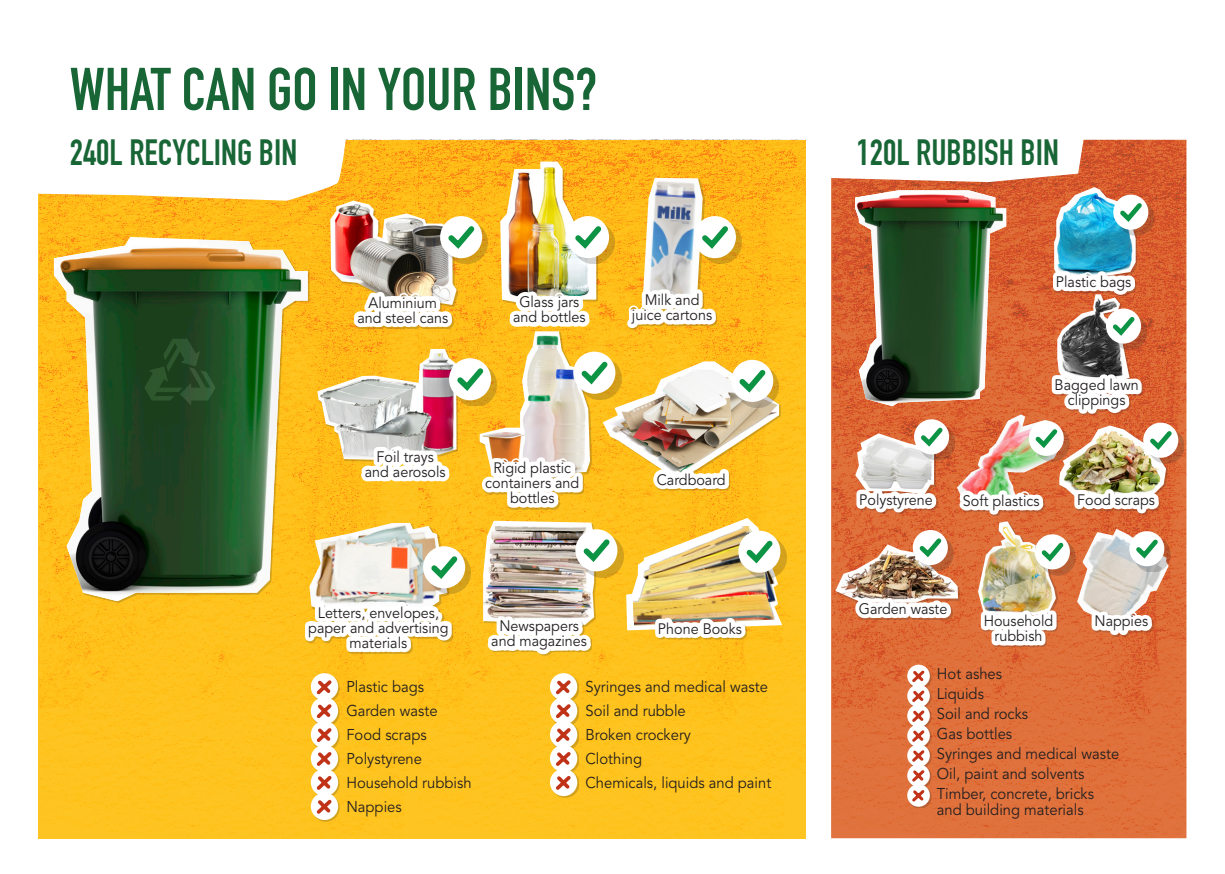
<style>
.page{position:relative;width:1225px;height:874px;background:#fff}
.page>*{position:absolute;margin:0;border:0;box-sizing:border-box;transform-origin:0 0}
.HEAD_1_-_21_21{font:59.2px "DIN1451 Com Engschrift";color:#186536}
.HEAD_1_-_21_21-2{font:35.6px "DIN1451 Com Engschrift";color:#186536}
.Litter_labels_2{font:15.6px/15.8px "Avenir LT Std";color:#231f20;scale:.95 1}
.Litter_labels_1{font:15.2px/15.2px "Avenir LT Std";color:#231f20;text-align:center;scale:.95 1}
</style>
<div class="page">
<img style="left:832px;top:140px;width:354px;height:697px">
<img style="left:39px;top:140px;width:766px;height:697px">
<svg style="left:831px;top:139px;width:254px;height:43px"></svg>
<div style="left:312px;top:793px;width:28px;height:28px;background:#231f20;opacity:.2"></div>
<div style="left:311px;top:792px;width:27px;height:27px;background:#fff;border-radius:50%"></div>
<div style="left:551px;top:769px;width:28px;height:28px;background:#231f20;opacity:.2"></div>
<div style="left:550px;top:768px;width:27px;height:27px;background:#fff;border-radius:50%"></div>
<svg style="left:38px;top:139px;width:311px;height:62px"></svg>
<img style="left:54px;top:237px;width:254px;height:364px">
<svg style="left:144px;top:338px;width:71px;height:67px;background:#244a26"></svg>
<div style="left:908px;top:785px;width:23px;height:22px;background:#231f20;opacity:.2"></div>
<div style="left:907px;top:783px;width:23px;height:23px;background:#fff;border-radius:50%"></div>
<img style="left:1059px;top:453px;width:107px;height:19px">
<div style="left:1148px;top:428px;width:36px;height:35px;background:#231f20;opacity:.2"></div>
<div style="left:1143px;top:422px;width:35px;height:35px;background:#fff;border-radius:50%"></div>
<img style="left:835px;top:544px;width:16px;height:58px">
<div style="left:1134px;top:536px;width:36px;height:35px;background:#231f20;opacity:.2"></div>
<img style="left:1054px;top:187px;width:81px;height:67px">
<div style="left:1118px;top:200px;width:36px;height:35px;background:#231f20;opacity:.2"></div>
<svg style="left:1113px;top:194px;width:35px;height:36px"></svg>
<svg style="left:1115px;top:199px;width:31px;height:26px"></svg>
<img style="left:855px;top:433px;width:79px;height:39px">
<div style="left:919px;top:424px;width:36px;height:36px;background:#231f20;opacity:.2"></div>
<div style="left:914px;top:419px;width:35px;height:35px;background:#fff;border-radius:50%"></div>
<svg style="left:916px;top:423px;width:31px;height:27px"></svg>
<img style="left:957px;top:414px;width:101px;height:58px">
<div style="left:1034px;top:426px;width:35px;height:35px;background:#231f20;opacity:.2"></div>
<svg style="left:1028px;top:420px;width:35px;height:35px"></svg>
<svg style="left:1031px;top:254px;width:145px;height:199px"></svg>
<svg style="left:851px;top:472px;width:315px;height:332px;background:#dc8c63"></svg>
<img style="left:855px;top:190px;width:151px;height:216px">
<img style="left:602px;top:361px;width:177px;height:118px">
<img style="left:642px;top:178px;width:60px;height:31px">
<img style="left:500px;top:161px;width:96px;height:149px">
<div style="left:572px;top:221px;width:43px;height:43px;background:#231f20;opacity:.2"></div>
<div style="left:567px;top:216px;width:42px;height:42px;background:#fff;border-radius:50%"></div>
<img style="left:503px;top:196px;width:103px;height:154px">
<img style="left:330px;top:200px;width:126px;height:110px">
<svg style="left:347px;top:273px;width:112px;height:77px"></svg>
<div style="left:446px;top:221px;width:42px;height:43px;background:#231f20;opacity:.2"></div>
<div style="left:440px;top:216px;width:42px;height:42px;background:#fff;border-radius:50%"></div>
<svg style="left:443px;top:221px;width:36px;height:32px"></svg>
<img style="left:317px;top:349px;width:139px;height:111px">
<svg style="left:354px;top:429px;width:103px;height:90px"></svg>
<div style="left:454px;top:363px;width:43px;height:43px;background:#231f20;opacity:.2"></div>
<div style="left:449px;top:358px;width:42px;height:42px;background:#fff;border-radius:50%"></div>
<svg style="left:452px;top:363px;width:28px;height:32px"></svg>
<img style="left:480px;top:331px;width:110px;height:109px">
<div style="left:579px;top:357px;width:42px;height:42px;background:#231f20;opacity:.2"></div>
<div style="left:573px;top:351px;width:42px;height:42px;background:#fff;border-radius:50%"></div>
<svg style="left:576px;top:356px;width:36px;height:32px"></svg>
<div style="left:737px;top:365px;width:42px;height:42px;background:#231f20;opacity:.2"></div>
<div style="left:731px;top:359px;width:42px;height:43px;background:#fff;border-radius:50%"></div>
<svg style="left:620px;top:209px;width:150px;height:187px"></svg>
<div style="left:744px;top:536px;width:42px;height:42px;background:#231f20;opacity:.2"></div>
<img style="left:626px;top:452px;width:156px;height:209px">
<div style="left:581px;top:534px;width:42px;height:43px;background:#231f20;opacity:.2"></div>
<div style="left:575px;top:529px;width:42px;height:42px;background:#fff;border-radius:50%"></div>
<svg style="left:478px;top:440px;width:137px;height:352px"></svg>
<img style="left:309px;top:522px;width:138px;height:28px">
<div style="left:429px;top:551px;width:42px;height:42px;background:#231f20;opacity:.2"></div>
<div style="left:423px;top:546px;width:42px;height:42px;background:#fff;border-radius:50%"></div>
<svg style="left:301px;top:550px;width:161px;height:266px"></svg>
<p class="HEAD_1_-_21_21" style="left:70px;top:54px;width:529px">WHAT CAN GO IN YOUR BINS?</p>
<p class="HEAD_1_-_21_21-2" style="left:70px;top:131px;width:229px">240L RECYCLING BIN</p>
<p class="Litter_labels_1" style="left:357px;top:295px;width:97px">Aluminium and steel cans</p>
<p class="Litter_labels_1" style="left:513px;top:294px;width:78px">Glass jars and bottles</p>
<p class="Litter_labels_1" style="left:632px;top:292px;width:86px">Milk and juice cartons</p>
<p class="Litter_labels_1" style="left:365px;top:449px;width:87px">Foil trays and aerosols</p>
<p class="Litter_labels_1" style="left:485px;top:460px;width:101px">Rigid plastic containers and bottles</p>
<p class="Litter_labels_1" style="left:657px;top:472px;width:74px">Cardboard</p>
<p class="Litter_labels_1" style="left:308px;top:604px;width:149px">Letters, envelopes, paper and advertising materials</p>
<p class="Litter_labels_2" style="left:346px;top:679px;width:83px">Plastic bags</p>
<p class="Litter_labels_2" style="left:346px;top:703px;width:97px">Garden waste</p>
<p class="Litter_labels_2" style="left:346px;top:727px;width:86px">Food scraps</p>
<p class="Litter_labels_2" style="left:346px;top:751px;width:81px">Polystyrene</p>
<p class="Litter_labels_2" style="left:346px;top:774px;width:133px">Household rubbish</p>
<p class="Litter_labels_2" style="left:346px;top:798px;width:60px">Nappies</p>
<p class="Litter_labels_1" style="left:499px;top:618px;width:85px">Newspapers</p>
<p class="Litter_labels_1" style="left:658px;top:621px;width:90px">Phone Books</p>
<p class="Litter_labels_1" style="left:491px;top:633px;width:102px">and magazines</p>
<p class="Litter_labels_2" style="left:585px;top:679px;width:193px">Syringes and medical waste</p>
<p class="Litter_labels_2" style="left:585px;top:703px;width:107px">Soil and rubble</p>
<p class="Litter_labels_2" style="left:585px;top:727px;width:113px">Broken crockery</p>
<p class="Litter_labels_2" style="left:585px;top:751px;width:61px">Clothing</p>
<p class="Litter_labels_2" style="left:585px;top:774px;width:197px">Chemicals, liquids and paint</p>
<p class="HEAD_1_-_21_21-2" style="left:856px;top:131px;width:204px">120L RUBBISH BIN</p>
<p class="Litter_labels_1" style="left:1056px;top:274px;width:81px">Plastic bags</p>
<p class="Litter_labels_1" style="left:1054px;top:377px;width:90px">Bagged lawn clippings</p>
<p class="Litter_labels_1" style="left:859px;top:492px;width:79px">Polystyrene</p>
<p class="Litter_labels_1" style="left:963px;top:493px;width:82px">Soft plastics</p>
<p class="Litter_labels_1" style="left:1077px;top:492px;width:83px">Food scraps</p>
<p class="Litter_labels_1" style="left:859px;top:601px;width:95px">Garden waste</p>
<p class="Litter_labels_1" style="left:983px;top:613px;width:75px">Household</p>
<p class="Litter_labels_1" style="left:1094px;top:613px;width:58px">Nappies</p>
<p class="Litter_labels_1" style="left:994px;top:628px;width:52px">rubbish</p>
<p class="Litter_labels_2" style="left:937px;top:666px;width:70px">Hot ashes</p>
<p class="Litter_labels_2" style="left:937px;top:686px;width:51px">Liquids</p>
<p class="Litter_labels_2" style="left:937px;top:706px;width:98px">Soil and rocks</p>
<p class="Litter_labels_2" style="left:937px;top:725px;width:81px">Gas bottles</p>
<p class="Litter_labels_2" style="left:937px;top:745px;width:193px">Syringes and medical waste</p>
<p class="Litter_labels_2" style="left:937px;top:765px;width:157px">Oil, paint and solvents</p>
<p class="Litter_labels_2" style="left:937px;top:785px;width:167px">Timber, concrete, bricks and building materials</p>
</div>
